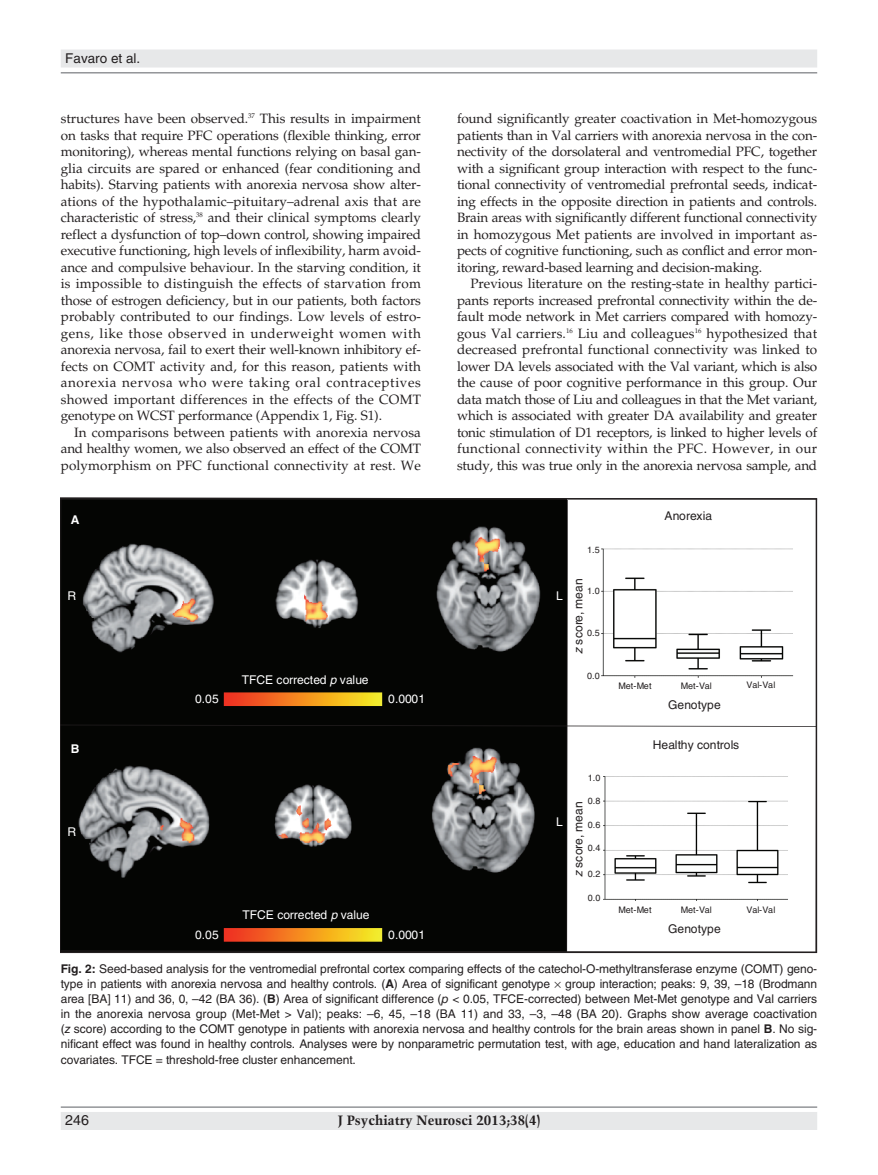
<style>
.page{position:relative;width:878px;height:1175px;background:#fff}
.page>*{position:absolute;margin:0;border:0;box-sizing:border-box;transform-origin:0 0}
.t1{font:14.25px "Helvetica LT Std";color:#231f20}
.t2{font:13.5px/16.5px "Palatino LT Std";letter-spacing:-.01em;color:#231f20;text-align:justify}
.t3{font:700 13.5px "Trump Mediaeval LT Std";color:#231f20}
.t4{font:13.5px "Helvetica LT Std";color:#231f20}
.t5{font:12px/15px "Helvetica LT Std";letter-spacing:-.01em;color:#231f20}
.t6{font:12px "Helvetica";letter-spacing:-.005em;color:#fff}
.t7{font:12px "Helvetica";letter-spacing:.01em;color:#231f20}
.t8{font:700 12px "Helvetica";color:#fff}
.t9{font:9px "Helvetica";letter-spacing:.005em;color:#231f20}
.s1{font-style:italic}
.s2{font-weight:700}
</style>
<div class="page">
<div style="left:61px;top:50px;width:756px;height:18px;background:#e7e8e9"></div>
<hr style="left:61px;top:72px;width:756px;height:2px;background:#939598">
<div style="left:61px;top:1112px;width:756px;height:18px;background:#e7e8e9"></div>
<hr style="left:61px;top:1106px;width:756px;height:1px;background:#939598">
<svg style="left:61px;top:498px;width:756px;height:455px;fill:#040503"></svg>
<div style="left:576px;top:537px;width:25px;height:153px;background:#fff"></div>
<div style="left:604px;top:678px;width:181px;height:12px;background:#fff"></div>
<div style="left:572px;top:763px;width:31px;height:142px;background:#fff"></div>
<div style="left:615px;top:901px;width:162px;height:15px;background:#fff"></div>
<p class="t4" style="left:65px;top:53px;width:77px">Favaro et al.</p>
<p class="t2" style="left:61px;top:112px;width:362px">structures have been observed.<sup>37</sup> This results in impairment on tasks that require PFC operations (flexible thinking, error monitoring), whereas mental functions relying on basal gan&shy;glia circuits are spared or enhanced (fear conditioning and habits). Starving patients with anorexia nervosa show alter&shy;ations of the hypothalamic–pituitary–adrenal axis that are characteristic of stress,<sup>38</sup> and their clinical symptoms clearly reflect a dysfunction of top–down control, showing impaired executive functioning, high levels of inflexibility, harm avoid&shy;ance and compulsive behaviour. In the starving condition, it is impossible to distinguish the effects of starvation from those of estrogen deficiency, but in our patients, both factors probably contributed to our findings. Low levels of estro&shy;gens, like those observed in underweight women with anorexia nervosa, fail to exert their well-known inhibitory ef&shy;fects on COMT activity and, for this reason, patients with anorexia nervosa who were taking oral contraceptives showed important differences in the effects of the COMT genotype on WCST performance (Appendix 1, Fig. S1).</p>
<p class="t2" style="left:61px;top:425px;width:362px;text-indent:13px">In comparisons between patients with anorexia nervosa and healthy women, we also observed an effect of the COMT polymorphism on PFC functional connectivity at rest. We</p>
<p class="t8" style="left:71px;top:515px;width:10px">A</p>
<p class="t6" style="left:68px;top:591px;width:10px">R</p>
<p class="t8" style="left:71px;top:744px;width:10px">B</p>
<p class="t6" style="left:68px;top:827px;width:10px">R</p>
<p class="t6" style="left:242px;top:675px;width:128px">TFCE corrected <span class="s1">p</span> value</p>
<p class="t6" style="left:195px;top:694px;width:25px">0.05</p>
<p class="t6" style="left:388px;top:694px;width:38px">0.0001</p>
<p class="t2" style="left:457px;top:112px;width:362px">found significantly greater coactivation in Met-homozygous patients than in Val carriers with anorexia nervosa in the con&shy;nectivity of the dorsolateral and ventromedial PFC, together with a significant group interaction with respect to the func&shy;tional connectivity of ventromedial prefrontal seeds, indicat&shy;ing effects in the opposite direction in patients and controls.<br>Brain areas with significantly different functional connectivity in homozygous Met patients are involved in important as&shy;pects of cognitive functioning, such as conflict and error mon&shy;itoring, reward-based learning and decision-making.</p>
<p class="t2" style="left:457px;top:277px;width:362px;text-indent:14px">Previous literature on the resting-state in healthy partici&shy;pants reports increased prefrontal connectivity within the de&shy;fault mode network in Met carriers compared with homozy&shy;gous Val carriers.<sup>16</sup> Liu and colleagues<sup>16</sup> hypothesized that decreased prefrontal functional connectivity was linked to lower DA levels associated with the Val variant, which is also the cause of poor cognitive performance in this group. Our data match those of Liu and colleagues in that the Met variant, which is associated with greater DA availability and greater tonic stimulation of D1 receptors, is linked to higher levels of functional connectivity within the PFC. However, in our study, this was true only in the anorexia nervosa sample, and</p>
<p class="t6" style="left:556px;top:591px;width:8px">L</p>
<p class="t9" style="left:587px;top:546px;width:14px">1.5</p>
<p class="t9" style="left:587px;top:587px;width:14px">1.0</p>
<p class="t9" style="left:587px;top:629px;width:14px">0.5</p>
<p class="t9" style="left:587px;top:672px;width:14px">0.0</p>
<p class="t7" style="left:573px;top:654px;width:77px;rotate:-90deg"><span class="s1">z</span> score, mean</p>
<p class="t6" style="left:556px;top:817px;width:8px">L</p>
<p class="t9" style="left:588px;top:774px;width:14px">1.0</p>
<p class="t9" style="left:588px;top:797px;width:14px">0.8</p>
<p class="t9" style="left:588px;top:821px;width:14px">0.6</p>
<p class="t9" style="left:588px;top:845px;width:14px">0.4</p>
<p class="t9" style="left:588px;top:870px;width:14px">0.2</p>
<p class="t9" style="left:588px;top:894px;width:14px">0.0</p>
<p class="t7" style="left:573px;top:877px;width:77px;rotate:-90deg"><span class="s1">z</span> score, mean</p>
<p class="t7" style="left:664px;top:511px;width:49px">Anorexia</p>
<p class="t9" style="left:618px;top:682px;width:35px">Met-Met</p>
<p class="t9" style="left:680px;top:682px;width:33px">Met-Val</p>
<p class="t9" style="left:746px;top:682px;width:30px">Val-Val</p>
<p class="t7" style="left:668px;top:700px;width:54px">Genotype</p>
<p class="t7" style="left:653px;top:740px;width:88px">Healthy controls</p>
<p class="t9" style="left:618px;top:906px;width:35px">Met-Met</p>
<p class="t9" style="left:680px;top:906px;width:33px">Met-Val</p>
<p class="t9" style="left:746px;top:906px;width:30px">Val-Val</p>
<p class="t7" style="left:668px;top:924px;width:54px">Genotype</p>
<p class="t6" style="left:242px;top:910px;width:128px">TFCE corrected <span class="s1">p</span> value</p>
<p class="t6" style="left:195px;top:930px;width:25px">0.05</p>
<p class="t6" style="left:388px;top:930px;width:38px">0.0001</p>
<p class="t5" style="left:61px;top:962px;width:758px"><span class="s2">Fig. 2:</span> Seed-based analysis for the ventromedial prefrontal cortex comparing effects of the catechol-O-methyltransferase enzyme (COMT) geno&shy;type in patients with anorexia nervosa and healthy controls. (<span class="s2">A</span>) Area of significant genotype</p>
<p class="t5" style="left:61px;top:977px;width:758px;text-align:justify;text-indent:504px">group interaction; peaks: 9, 39, –18 (Brodmann area [BA] 11) and 36, 0, –42 (BA 36). (<span class="s2">B</span>) Area of significant difference (<span class="s1">p</span> &lt; 0.05, TFCE-corrected) between Met-Met genotype and Val carriers in the anorexia nervosa group (Met-Met &gt; Val); peaks: –6, 45, –18 (BA 11) and 33, –3, –48 (BA 20). Graphs show average coactivation (<span class="s1">z</span> score) according to the COMT genotype in patients with anorexia nervosa and healthy controls for the brain areas shown in panel <span class="s2">B</span>. No sig&shy;nificant effect was found in healthy controls. Analyses were by nonparametric permutation test, with age, education and hand lateralization as covariates. TFCE = threshold-free cluster enhancement.</p>
<p class="t1" style="left:65px;top:1115px;width:25px">246</p>
<p class="t3" style="left:337px;top:1112px;width:204px">J Psychiatry Neurosci 2013;38(4)</p>
</div>
